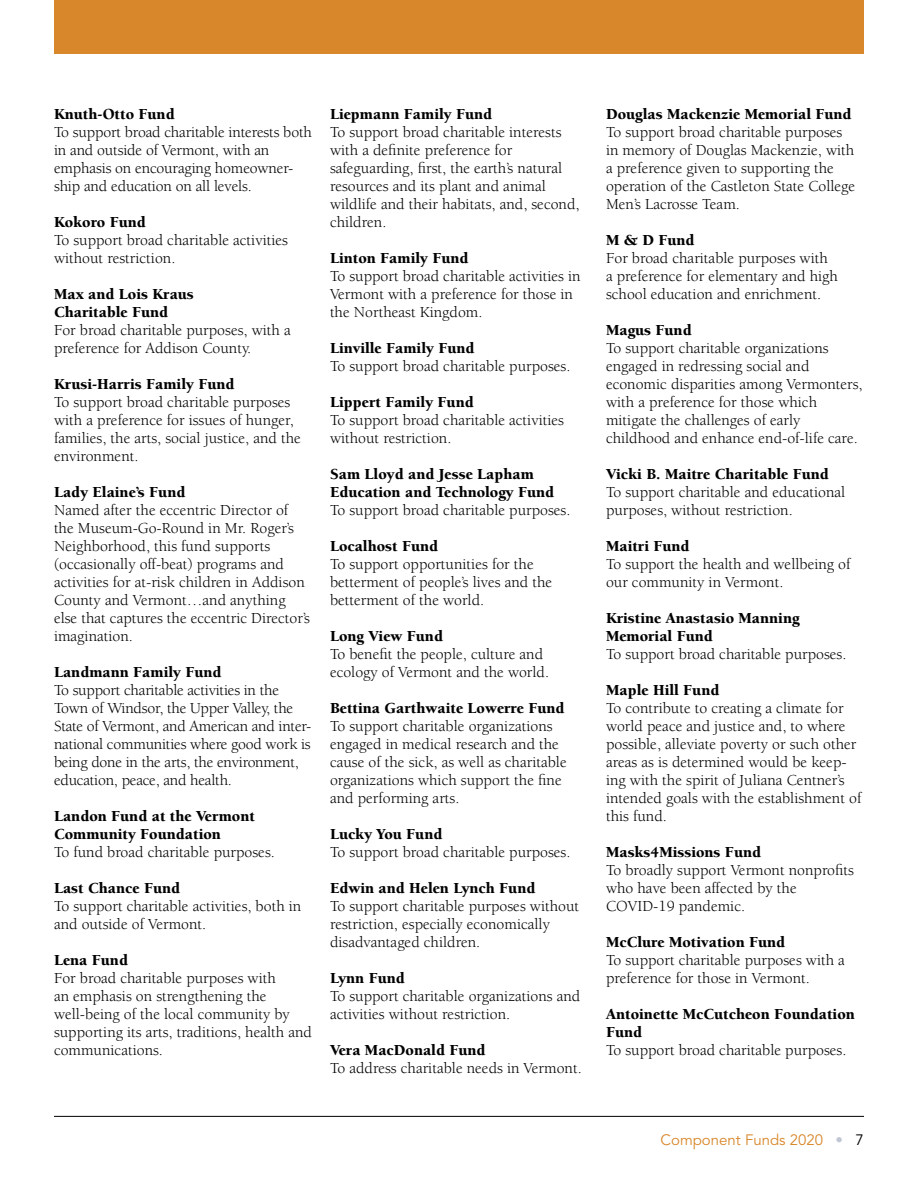
<style>
.page{position:relative;width:918px;height:1188px;background:#fff}
.page>*{position:absolute;margin:0;border:0;box-sizing:border-box;transform-origin:0 0}
.t1{font:15.75px/18px "Berkeley Std";color:#000}
.t2{font:900 15.75px/18px "Berkeley Std";color:#000}
.t3{font:15px "Avenir LT Std";color:#d8872a}
.s1{color:#c0c6d3}
.s2{color:#000}
</style>
<div class="page">
<hr style="left:54px;top:1116px;width:810px;height:1px;background:#000">
<div style="left:54px;top:0;width:810px;height:54px;background:#d8872a"></div>
<p class="t2" style="left:54px;top:105px;width:122px">Knuth-Otto Fund</p>
<p class="t1" style="left:54px;top:123px;width:260px">To support broad charitable interests both in and outside of Vermont, with an emphasis on encouraging homeowner&shy;ship and education on all levels.</p>
<p class="t2" style="left:54px;top:213px;width:93px">Kokoro Fund</p>
<p class="t1" style="left:54px;top:231px;width:236px">To support broad charitable activities without restriction.</p>
<p class="t2" style="left:54px;top:285px;width:141px">Max and Lois Kraus<br>Charitable Fund</p>
<p class="t1" style="left:54px;top:321px;width:238px">For broad charitable purposes, with a preference for Addison County.</p>
<p class="t2" style="left:54px;top:375px;width:182px">Krusi-Harris Family Fund</p>
<p class="t1" style="left:54px;top:393px;width:248px">To support broad charitable purposes with a preference for issues of hunger, families, the arts, social justice, and the environment.</p>
<p class="t2" style="left:54px;top:483px;width:133px">Lady Elaine’s Fund</p>
<p class="t1" style="left:54px;top:501px;width:258px">Named after the eccentric Director of the Museum-Go-Round in Mr. Roger’s Neighborhood, this fund supports (occasionally off-beat) programs and activities for at-risk children in Addison County and Vermont…and anything else that captures the eccentric Director’s imagination.</p>
<p class="t2" style="left:54px;top:663px;width:169px">Landmann Family Fund</p>
<p class="t1" style="left:54px;top:681px;width:259px">To support charitable activities in the Town of Windsor, the Upper Valley, the State of Vermont, and American and inter&shy;national communities where good work is being done in the arts, the environment, education, peace, and health.</p>
<p class="t2" style="left:54px;top:808px;width:202px">Landon Fund at the Vermont<br>Community Foundation</p>
<p class="t1" style="left:54px;top:844px;width:222px">To fund broad charitable purposes.</p>
<p class="t2" style="left:54px;top:880px;width:128px">Last Chance Fund</p>
<p class="t1" style="left:54px;top:898px;width:249px">To support charitable activities, both in and outside of Vermont.</p>
<p class="t2" style="left:54px;top:952px;width:76px">Lena Fund</p>
<p class="t1" style="left:54px;top:970px;width:260px">For broad charitable purposes with<br>an emphasis on strengthening the well-being of the local community by supporting its arts, traditions, health and communications.</p>
<p class="t2" style="left:330px;top:106px;width:164px">Liepmann Family Fund</p>
<p class="t1" style="left:330px;top:124px;width:251px">To support broad charitable interests with a definite preference for safeguarding, first, the earth’s natural resources and its plant and animal wildlife and their habitats, and, second, children.</p>
<p class="t2" style="left:330px;top:250px;width:140px">Linton Family Fund</p>
<p class="t1" style="left:330px;top:268px;width:252px">To support broad charitable activities in<br>Vermont with a preference for those in the Northeast Kingdom.</p>
<p class="t2" style="left:330px;top:340px;width:146px">Linville Family Fund</p>
<p class="t1" style="left:330px;top:358px;width:242px">To support broad charitable purposes.</p>
<p class="t2" style="left:330px;top:394px;width:145px">Lippert Family Fund</p>
<p class="t1" style="left:330px;top:412px;width:236px">To support broad charitable activities without restriction.</p>
<p class="t2" style="left:330px;top:466px;width:226px">Sam Lloyd and Jesse Lapham<br>Education and Technology Fund</p>
<p class="t1" style="left:330px;top:502px;width:242px">To support broad charitable purposes.</p>
<p class="t2" style="left:330px;top:538px;width:110px">Localhost Fund</p>
<p class="t1" style="left:330px;top:556px;width:224px">To support opportunities for the betterment of people’s lives and the betterment of the world.</p>
<p class="t2" style="left:330px;top:628px;width:115px">Long View Fund</p>
<p class="t1" style="left:330px;top:646px;width:221px">To benefit the people, culture and ecology of Vermont and the world.</p>
<p class="t2" style="left:330px;top:700px;width:236px">Bettina Garthwaite Lowerre Fund</p>
<p class="t1" style="left:330px;top:718px;width:238px">To support charitable organizations engaged in medical research and the cause of the sick, as well as charitable organizations which support the fine and performing arts.</p>
<p class="t2" style="left:330px;top:826px;width:114px">Lucky You Fund</p>
<p class="t1" style="left:330px;top:844px;width:242px">To support broad charitable purposes.</p>
<p class="t2" style="left:330px;top:880px;width:207px">Edwin and Helen Lynch Fund</p>
<p class="t1" style="left:330px;top:898px;width:251px">To support charitable purposes without restriction, especially economically disadvantaged children.</p>
<p class="t2" style="left:330px;top:970px;width:76px">Lynn Fund</p>
<p class="t1" style="left:330px;top:988px;width:252px">To support charitable organizations and activities without restriction.</p>
<p class="t2" style="left:330px;top:1042px;width:157px">Vera MacDonald Fund</p>
<p class="t1" style="left:330px;top:1060px;width:253px">To address charitable needs in Vermont.</p>
<p class="t2" style="left:606px;top:106px;width:247px">Douglas Mackenzie Memorial Fund</p>
<p class="t1" style="left:606px;top:124px;width:251px">To support broad charitable purposes in memory of Douglas Mackenzie, with a preference given to supporting the operation of the Castleton State College Men’s Lacrosse Team.</p>
<p class="t2" style="left:606px;top:232px;width:90px">M &amp; D Fund</p>
<p class="t1" style="left:606px;top:250px;width:233px">For broad charitable purposes with a preference for elementary and high school education and enrichment.</p>
<p class="t2" style="left:606px;top:322px;width:87px">Magus Fund</p>
<p class="t1" style="left:606px;top:340px;width:258px">To support charitable organizations engaged in redressing social and economic disparities among Vermonters, with a preference for those which mitigate the challenges of early childhood and enhance end-of-life care.</p>
<p class="t2" style="left:606px;top:466px;width:225px">Vicki B. Maitre Charitable Fund</p>
<p class="t1" style="left:606px;top:484px;width:241px">To support charitable and educational purposes, without restriction.</p>
<p class="t2" style="left:606px;top:538px;width:85px">Maitri Fund</p>
<p class="t1" style="left:606px;top:556px;width:246px">To support the health and wellbeing of our community in Vermont.</p>
<p class="t2" style="left:606px;top:610px;width:195px">Kristine Anastasio Manning<br>Memorial Fund</p>
<p class="t1" style="left:606px;top:646px;width:242px">To support broad charitable purposes.</p>
<p class="t2" style="left:606px;top:682px;width:115px">Maple Hill Fund</p>
<p class="t1" style="left:606px;top:700px;width:257px">To contribute to creating a climate for world peace and justice and, to where possible, alleviate poverty or such other areas as is determined would be keep&shy;ing with the spirit of Juliana Centner’s intended goals with the establishment of this fund.</p>
<p class="t2" style="left:606px;top:844px;width:157px">Masks4Missions Fund</p>
<p class="t1" style="left:606px;top:862px;width:250px">To broadly support Vermont nonprofits who have been affected by the<br>COVID-19 pandemic.</p>
<p class="t2" style="left:606px;top:934px;width:181px">McClure Motivation Fund</p>
<p class="t1" style="left:606px;top:952px;width:241px">To support charitable purposes with a preference for those in Vermont.</p>
<p class="t2" style="left:606px;top:1006px;width:250px">Antoinette McCutcheon Foundation<br>Fund</p>
<p class="t1" style="left:606px;top:1042px;width:242px">To support broad charitable purposes.</p>
<p class="t3" style="left:661px;top:1132px;width:205px">Component Funds 2020 <span class="s1">•</span> <span class="s2">7</span></p>
</div>
